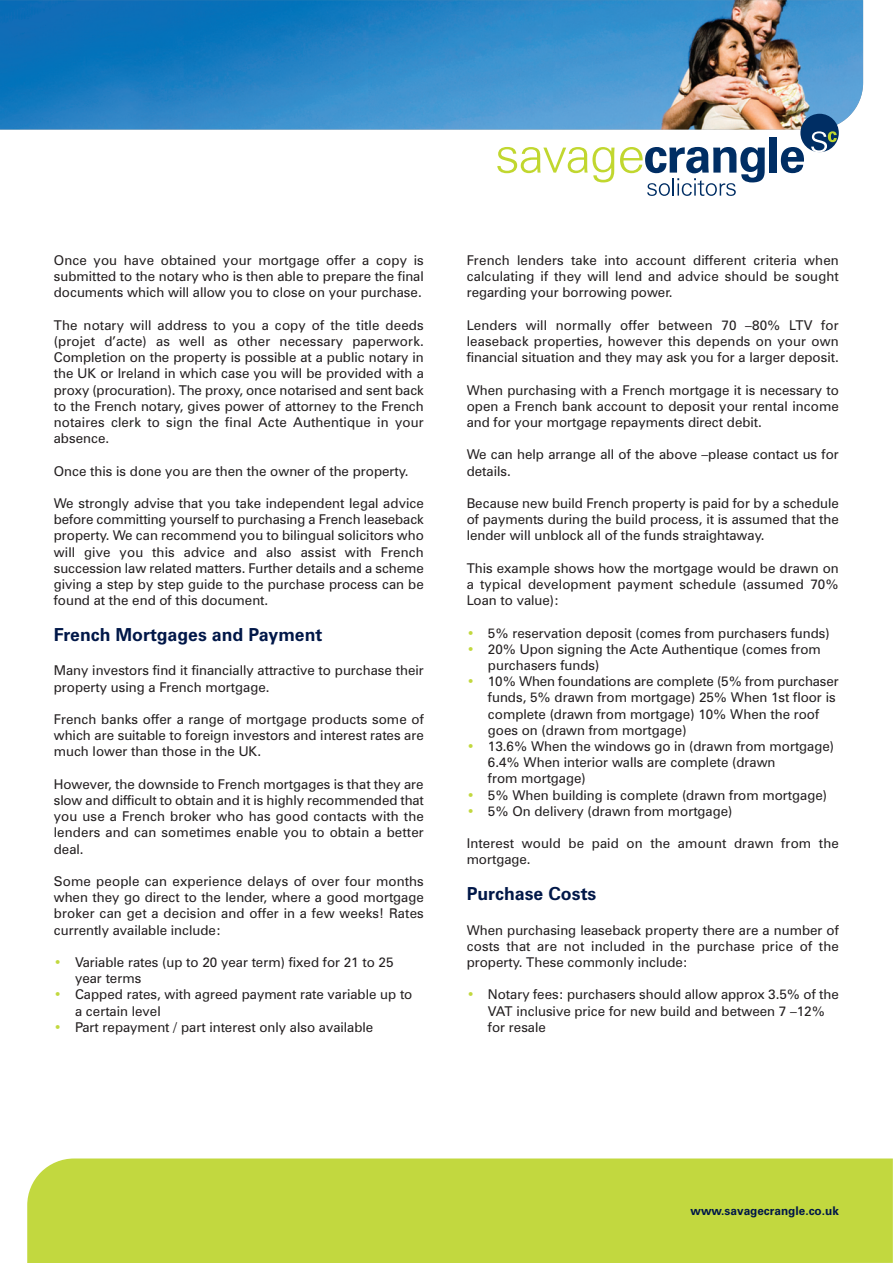
<style>
.page{position:relative;width:893px;height:1263px;background:#fff}
.page>*{position:absolute;margin:0;border:0;box-sizing:border-box;transform-origin:0 0}
.t1{font:700 18px "Zurich BT";color:#001748}
.t2{font:13.5px/16.2px "Zurich BT";color:#231f20;text-align:justify}
.t3{font:700 12px "Zurich BT";color:#001748}
.s1{color:#c2d83f}
</style>
<div class="page">
<img style="left:0;top:0;width:863px;height:130px">
<svg style="left:497px;top:147px;width:117px;height:35px"></svg>
<div style="left:770px;top:137px;width:7px;height:36px;background:#002e64"></div>
<svg style="left:781px;top:147px;width:23px;height:26px"></svg>
<div style="left:800px;top:114px;width:39px;height:38px;background:#002e64;border-radius:50%"></div>
<svg style="left:811px;top:131px;width:26px;height:21px"></svg>
<svg style="left:620px;top:147px;width:145px;height:49px"></svg>
<div style="left:27px;top:1159px;width:865px;height:104px;background:#c2d83f"></div>
<p class="t2" style="left:54px;top:253px;width:371px">Once you have obtained your mortgage offer a copy is submitted to the notary who is then able to prepare the final documents which will allow you to close on your purchase.</p>
<p class="t2" style="left:54px;top:318px;width:372px">The notary will address to you a copy of the title deeds (projet d’acte) as well as other necessary paperwork.<br>Completion on the property is possible at a public notary in the UK or Ireland in which case you will be provided with a proxy (procuration). The proxy, once notarised and sent back to the French notary, gives power of attorney to the French notaires clerk to sign the final Acte Authentique in your absence.</p>
<p class="t2" style="left:54px;top:464px;width:356px">Once this is done you are then the owner of the property.</p>
<p class="t2" style="left:54px;top:496px;width:372px">We strongly advise that you take independent legal advice before committing yourself to purchasing a French leaseback property. We can recommend you to bilingual solicitors who will give you this advice and also assist with French succession law related matters. Further details and a scheme giving a step by step guide to the purchase process can be found at the end of this document.</p>
<h1 class="t1" style="left:54px;top:628px;width:270px">French Mortgages and Payment</h1>
<p class="t2" style="left:54px;top:664px;width:371px">Many investors find it financially attractive to purchase their property using a French mortgage.</p>
<p class="t2" style="left:54px;top:712px;width:372px">French banks offer a range of mortgage products some of which are suitable to foreign investors and interest rates are much lower than those in the UK.</p>
<p class="t2" style="left:54px;top:777px;width:372px">However, the downside to French mortgages is that they are slow and difficult to obtain and it is highly recommended that you use a French broker who has good contacts with the lenders and can sometimes enable you to obtain a better deal.</p>
<p class="t2" style="left:54px;top:874px;width:372px">Some people can experience delays of over four months when they go direct to the lender, where a good mortgage broker can get a decision and offer in a few weeks! Rates currently available include:</p>
<p class="t2" style="left:75px;top:955px;width:320px;text-indent:-21px"><span class="s1">•</span> Variable rates (up to 20 year term) fixed for 21 to 25 year terms</p>
<p class="t2" style="left:75px;top:988px;width:339px;text-indent:-21px"><span class="s1">•</span> Capped rates, with agreed payment rate variable up to a certain level</p>
<p class="t2" style="left:54px;top:1020px;width:321px"><span class="s1">•</span> Part repayment / part interest only also available</p>
<p class="t2" style="left:467px;top:253px;width:374px">French lenders take into account different criteria when calculating if they will lend and advice should be sought regarding your borrowing power.</p>
<p class="t2" style="left:467px;top:318px;width:374px">Lenders will normally offer between 70 –80% LTV for leaseback properties, however this depends on your own financial situation and they may ask you for a larger deposit.</p>
<p class="t2" style="left:467px;top:383px;width:374px">When purchasing with a French mortgage it is necessary to open a French bank account to deposit your rental income and for your mortgage repayments direct debit.</p>
<p class="t2" style="left:467px;top:448px;width:374px">We can help arrange all of the above –please contact us for details.</p>
<p class="t2" style="left:467px;top:496px;width:374px">Because new build French property is paid for by a schedule of payments during the build process, it is assumed that the lender will unblock all of the funds straightaway.</p>
<p class="t2" style="left:467px;top:561px;width:374px">This example shows how the mortgage would be drawn on a typical development payment schedule (assumed 70% Loan to value):</p>
<p class="t2" style="left:467px;top:626px;width:364px"><span class="s1">•</span> 5% reservation deposit (comes from purchasers funds)</p>
<p class="t2" style="left:488px;top:642px;width:334px;text-indent:-21px"><span class="s1">•</span> 20% Upon signing the Acte Authentique (comes from purchasers funds)</p>
<p class="t2" style="left:488px;top:675px;width:352px;text-align:left;text-indent:-21px"><span class="s1">•</span> 10% When foundations are complete (5% from purchaser funds, 5% drawn from mortgage) 25% When 1st floor is complete (drawn from mortgage) 10% When the roof goes on (drawn from mortgage)</p>
<p class="t2" style="left:488px;top:739px;width:348px;text-align:left;text-indent:-21px"><span class="s1">•</span> 13.6% When the windows go in (drawn from mortgage)<br>6.4% When interior walls are complete (drawn<br>from mortgage)</p>
<p class="t2" style="left:467px;top:788px;width:362px"><span class="s1">•</span> 5% When building is complete (drawn from mortgage)</p>
<p class="t2" style="left:467px;top:804px;width:267px"><span class="s1">•</span> 5% On delivery (drawn from mortgage)</p>
<p class="t2" style="left:467px;top:837px;width:374px">Interest would be paid on the amount drawn from the mortgage.</p>
<h1 class="t1" style="left:467px;top:887px;width:131px">Purchase Costs</h1>
<p class="t2" style="left:467px;top:923px;width:374px">When purchasing leaseback property there are a number of costs that are not included in the purchase price of the property. These commonly include:</p>
<p class="t2" style="left:488px;top:988px;width:352px;text-align:left;text-indent:-21px"><span class="s1">•</span> Notary fees: purchasers should allow approx 3.5% of the<br>VAT inclusive price for new build and between 7 –12% for resale</p>
<p class="t3" style="left:690px;top:1206px;width:150px">www.savagecrangle.co.uk</p>
</div>
